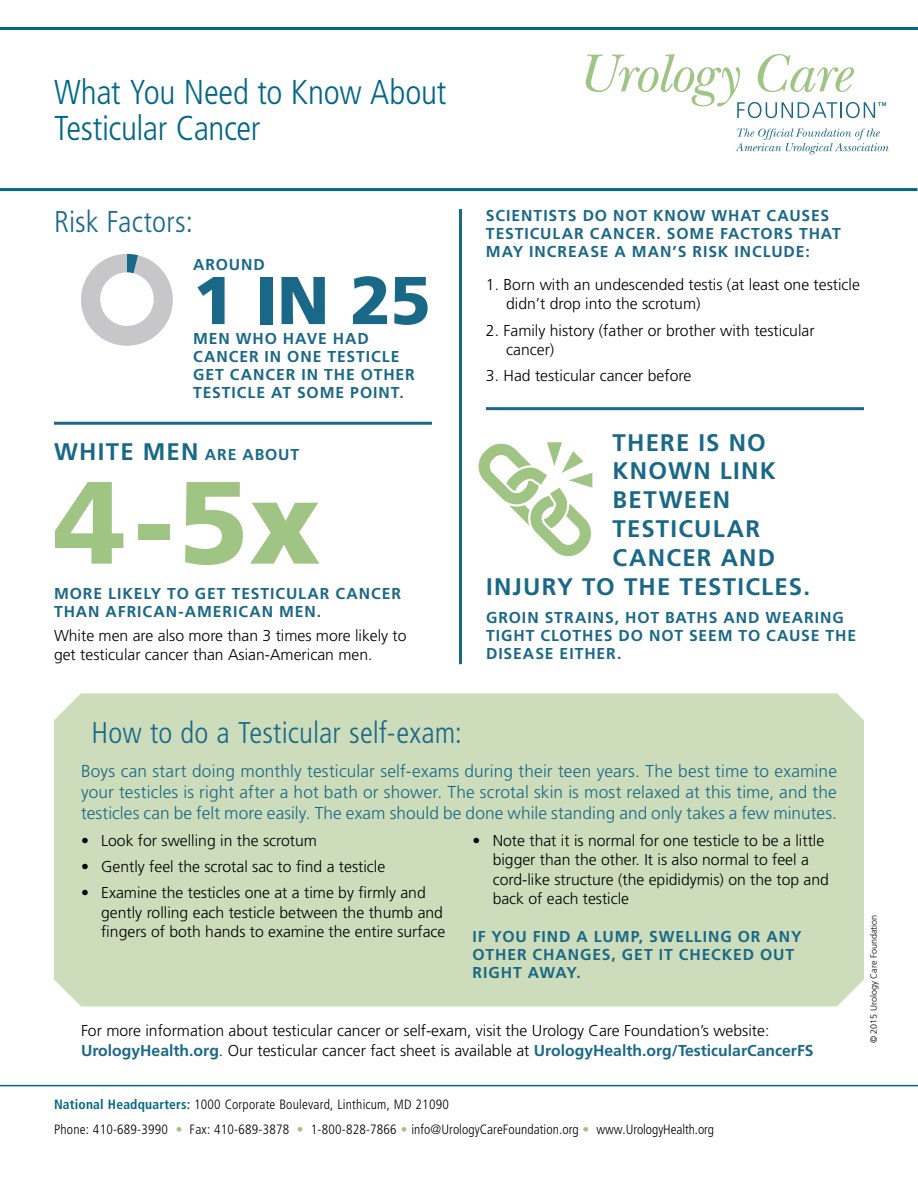
<style>
.page{position:relative;width:918px;height:1188px;background:#fff}
.page>*{position:absolute;margin:0;border:0;box-sizing:border-box;transform-origin:0 0}
.t1{font:900 117px "Frutiger LT Pro";color:#9fc483}
.t2{font:900 67.5px "Frutiger LT Pro";color:#1a6887}
.t3{font:300 condensed 34.5px/36px "Frutiger LT Pro";letter-spacing:-.01em;color:#036787}
.t4{font:300 condensed 30px "Frutiger LT Pro";letter-spacing:.005em;color:#1a6887}
.t5{font:700 24px "Frutiger LT Pro";letter-spacing:.05em;color:#1a6887}
.t6{font:300 17.25px/21px "Frutiger LT Pro";letter-spacing:.005em;color:#1a6887;text-align:justify}
.t7{font:300 15.75px/19.5px "Frutiger LT Pro";color:#000}
.t8{font:700 15.75px/18px "Frutiger LT Pro";letter-spacing:.06em;color:#1a6887}
.t9{font:300 condensed 13.5px/25.5px "Frutiger LT Pro";letter-spacing:.015em;color:#000}
.t10{font:300 9px "Frutiger LT Pro";color:#000}
.s1{font-size:15.75px}
.s2{font-weight:700;color:#1a6887}
.s3{font-weight:700;color:#036787}
.s4{color:#9fc483}
</style>
<div class="page">
<hr style="left:0;top:1085px;width:918px;height:1px;background:#036787">
<hr style="left:0;top:27px;width:918px;height:3px;background:#036787">
<hr style="left:0;top:188px;width:917px;height:3px;background:#036787">
<svg style="left:736px;top:129px;width:153px;height:25px"></svg>
<svg style="left:586px;top:54px;width:300px;height:64px"></svg>
<hr style="left:486px;top:407px;width:378px;height:3px;background:#1a6887">
<hr style="left:54px;top:422px;width:378px;height:3px;background:#1a6887">
<hr style="left:459px;top:209px;width:3px;height:455px;background:#1a6887">
<div style="left:54px;top:693px;width:810px;height:313px;background:#cdddbb"></div>
<svg style="left:81px;top:254px;width:92px;height:92px"></svg>
<div style="left:100px;top:272px;width:54px;height:54px;background:#fff;border-radius:50%"></div>
<svg style="left:478px;top:442px;width:115px;height:115px"></svg>
<h3 class="t3" style="left:54px;top:75px;width:394px">What You Need to Know About<br>Testicular Cancer</h3>
<h3 class="t4" style="left:54px;top:204px;width:140px">Risk Factors:</h3>
<p class="t8" style="left:193px;top:255px;width:73px">AROUND</p>
<h2 class="t2" style="left:193px;top:260px;width:239px">1 IN 25</h2>
<p class="t8" style="left:193px;top:329px;width:223px">MEN WHO HAVE HAD<br>CANCER IN ONE TESTICLE<br>GET CANCER IN THE OTHER<br>TESTICLE AT SOME POINT.</p>
<h3 class="t5" style="left:54px;top:438px;width:247px">WHITE MEN <span class="s1">ARE ABOUT</span></h3>
<h1 class="t1" style="left:54px;top:452px;width:268px">4-5x</h1>
<p class="t8" style="left:54px;top:585px;width:349px">MORE LIKELY TO GET TESTICULAR CANCER<br>THAN AFRICAN-AMERICAN MEN.</p>
<p class="t7" style="left:54px;top:626px;width:354px">White men are also more than 3 times more likely to get testicular cancer than Asian-American men.</p>
<p class="t8" style="left:486px;top:206px;width:357px">SCIENTISTS DO NOT KNOW WHAT CAUSES<br>TESTICULAR CANCER. SOME FACTORS THAT<br>MAY INCREASE A MAN’S RISK INCLUDE:</p>
<p class="t7" style="left:506px;top:275px;width:355px;text-indent:-20px">1. Born with an undescended testis (at least one testicle didn’t drop into the scrotum)</p>
<p class="t7" style="left:506px;top:321px;width:310px;text-indent:-20px">2. Family history (father or brother with testicular cancer)</p>
<p class="t7" style="left:486px;top:366px;width:207px">3. Had testicular cancer before</p>
<h3 class="t5" style="left:613px;top:428px;width:155px">THERE IS NO</h3>
<h3 class="t5" style="left:613px;top:457px;width:165px">KNOWN LINK</h3>
<h3 class="t5" style="left:613px;top:486px;width:119px">BETWEEN</h3>
<h3 class="t5" style="left:613px;top:515px;width:149px">TESTICULAR</h3>
<h3 class="t5" style="left:613px;top:543px;width:164px">CANCER AND</h3>
<h3 class="t5" style="left:486px;top:572px;width:326px">INJURY TO THE TESTICLES.</h3>
<p class="t8" style="left:486px;top:609px;width:372px">GROIN STRAINS, HOT BATHS AND WEARING<br>TIGHT CLOTHES DO NOT SEEM TO CAUSE THE<br>DISEASE EITHER.</p>
<h3 class="t4" style="left:92px;top:715px;width:372px">How to do a Testicular self-exam:</h3>
<p class="t6" style="left:81px;top:761px;width:758px">Boys can start doing monthly testicular self-exams during their teen years. The best time to examine your testicles is right after a hot bath or shower. The scrotal skin is most relaxed at this time, and the testicles can be felt more easily. The exam should be done while standing and only takes a few minutes.</p>
<p class="t7" style="left:81px;top:831px;width:238px">• Look for swelling in the scrotum</p>
<p class="t7" style="left:81px;top:857px;width:306px">• Gently feel the scrotal sac to find a testicle</p>
<p class="t7" style="left:101px;top:883px;width:346px;text-indent:-20px">• Examine the testicles one at a time by firmly and gently rolling each testicle between the thumb and fingers of both hands to examine the entire surface</p>
<p class="t7" style="left:493px;top:831px;width:338px;text-indent:-20px">• Note that it is normal for one testicle to be a little bigger than the other. It is also normal to feel a cord-like structure (the epididymis) on the top and back of each testicle</p>
<p class="t8" style="left:472px;top:928px;width:331px">IF YOU FIND A LUMP, SWELLING OR ANY<br>OTHER CHANGES, GET IT CHECKED OUT<br>RIGHT AWAY.</p>
<p class="t7" style="left:81px;top:1021px;width:734px">For more information about testicular cancer or self-exam, visit the Urology Care Foundation’s website:<br><span class="s2">UrologyHealth.org</span>. Our testicular cancer fact sheet is available at <span class="s2">UrologyHealth.org/TesticularCancerFS</span></p>
<p class="t9" style="left:54px;top:1091px;width:662px"><span class="s3">National Headquarters:</span> 1000 Corporate Boulevard, Linthicum, MD 21090<br>Phone: 410-689-3990 <span class="s4">•</span> Fax: 410-689-3878 <span class="s4">•</span> 1-800-828-7866 <span class="s4">•</span> info@UrologyCareFoundation.org <span class="s4">•</span> www.UrologyHealth.org</p>
<p class="t10" style="left:868px;top:1043px;width:130px;rotate:-90deg">© 2015 Urology Care Foundation</p>
</div>
